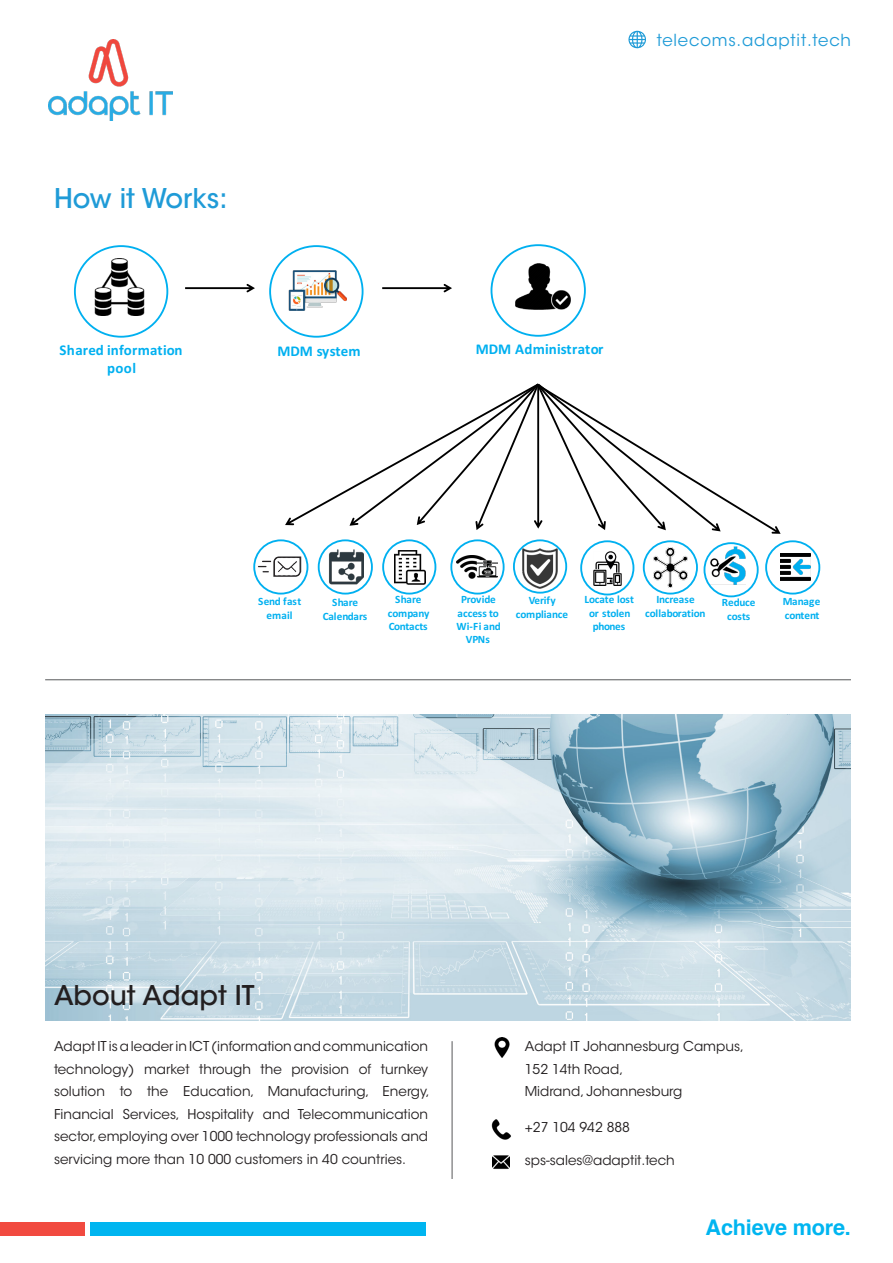
<style>
.page{position:relative;width:893px;height:1263px;background:#fff}
.page>*{position:absolute;margin:0;border:0;box-sizing:border-box;transform-origin:0 0}
.t1{font:500 27px "ITC Avant Garde Std";color:#231f20}
.t2{font:500 27px "ITC Avant Garde Std";color:#1f9bd7}
.t3{font:700 21.6px "Helvetica";letter-spacing:-.01em;color:#00b5f0}
.t4{font:16.5px "ITC Avant Garde Std";letter-spacing:.05em;color:#1f9bd7}
.t5{font:700 15px/17.7px "Calibri";letter-spacing:.005em;color:#00b0f0;text-align:center}
.t6{font:13.5px/22.5px "ITC Avant Garde Std";color:#231f20;text-align:justify}
.t7{font:700 11.25px/14px "Calibri";letter-spacing:-.005em;color:#00b0f0;text-align:center}
</style>
<div class="page">
<hr style="left:45px;top:679px;width:806px;height:1px;background:#57585a">
<img style="left:45px;top:714px;width:806px;height:306px">
<img style="left:48px;top:40px;width:124px;height:81px">
<hr style="left:452px;top:1041px;width:1px;height:138px;background:#57585a">
<img style="left:494px;top:1037px;width:16px;height:21px">
<img style="left:491px;top:1119px;width:20px;height:20px">
<img style="left:492px;top:1155px;width:17px;height:14px">
<div style="left:0;top:1222px;width:84px;height:14px;background:#f14a40"></div>
<div style="left:90px;top:1222px;width:335px;height:14px;background:#00b5f0"></div>
<svg style="left:628px;top:31px;width:18px;height:18px"></svg>
<div style="left:74px;top:245px;width:94px;height:93px;border:2px solid #00b0f0;border-radius:50%"></div>
<img style="left:91px;top:258px;width:54px;height:57px">
<img style="left:289px;top:270px;width:58px;height:41px">
<div style="left:269px;top:245px;width:94px;height:93px;border:2px solid #00b0f0;border-radius:50%"></div>
<svg style="left:382px;top:284px;width:70px;height:8px"></svg>
<div style="left:491px;top:244px;width:95px;height:93px;border:2px solid #00b0f0;border-radius:50%"></div>
<img style="left:516px;top:264px;width:55px;height:46px">
<svg style="left:185px;top:284px;width:70px;height:8px"></svg>
<div style="left:703px;top:542px;width:56px;height:55px;border:2px solid #00b0f0;border-radius:50%"></div>
<div style="left:765px;top:540px;width:55px;height:54px;border:2px solid #00b0f0;border-radius:50%"></div>
<img style="left:710px;top:547px;width:36px;height:37px">
<img style="left:780px;top:553px;width:30px;height:27px">
<div style="left:253px;top:539px;width:55px;height:55px;border:2px solid #00b0f0;border-radius:50%"></div>
<img style="left:257px;top:555px;width:45px;height:22px">
<div style="left:318px;top:539px;width:55px;height:55px;border:2px solid #00b0f0;border-radius:50%"></div>
<div style="left:382px;top:539px;width:54px;height:55px;border:2px solid #00b0f0;border-radius:50%"></div>
<div style="left:450px;top:539px;width:55px;height:55px;border:2px solid #00b0f0;border-radius:50%"></div>
<div style="left:513px;top:539px;width:54px;height:55px;border:2px solid #00b0f0;border-radius:50%"></div>
<div style="left:580px;top:540px;width:54px;height:55px;border:2px solid #00b0f0;border-radius:50%"></div>
<img style="left:329px;top:550px;width:34px;height:34px">
<img style="left:394px;top:551px;width:31px;height:33px">
<img style="left:457px;top:555px;width:40px;height:24px">
<img style="left:522px;top:549px;width:36px;height:40px">
<img style="left:593px;top:552px;width:28px;height:33px">
<img style="left:653px;top:548px;width:35px;height:39px">
<div style="left:643px;top:540px;width:55px;height:54px;border:2px solid #00b0f0;border-radius:50%"></div>
<svg style="left:285px;top:383px;width:496px;height:151px"></svg>
<p class="t4" style="left:657px;top:30px;width:196px">telecoms.adaptit.tech</p>
<p class="t2" style="left:54px;top:182px;width:175px">How it Works:</p>
<p class="t5" style="left:59px;top:341px;width:124px">Shared information pool</p>
<p class="t5" style="left:277px;top:342px;width:85px">MDM system</p>
<p class="t5" style="left:476px;top:340px;width:129px">MDM Administrator</p>
<p class="t7" style="left:258px;top:594px;width:45px">Send fast email</p>
<p class="t7" style="left:323px;top:595px;width:46px">Share<br>Calendars</p>
<p class="t7" style="left:388px;top:592px;width:43px;line-height:13.5px">Share company<br>Contacts</p>
<p class="t7" style="left:456px;top:592px;width:46px;line-height:13.4px">Provide access to<br>Wi-Fi and<br>VPNs</p>
<p class="t7" style="left:516px;top:592px;width:54px">Verify compliance</p>
<p class="t7" style="left:584px;top:592px;width:51px;line-height:13.5px">Locate lost or stolen phones</p>
<p class="t7" style="left:645px;top:592px;width:62px">Increase collaboration</p>
<p class="t7" style="left:722px;top:595px;width:35px">Reduce costs</p>
<p class="t7" style="left:783px;top:594px;width:39px;text-align:left">Manage content</p>
<p class="t1" style="left:54px;top:978px;width:202px">About Adapt IT</p>
<p class="t6" style="left:54px;top:1035px;width:377px">Adapt IT is a leader in ICT (information and communication technology) market through the provision of turnkey solution to the Education, Manufacturing, Energy, Financial Services, Hospitality and Telecommunication sector, employing over 1000 technology professionals and servicing more than 10 000 customers in 40 countries.</p>
<p class="t6" style="left:525px;top:1035px;width:221px">Adapt IT Johannesburg Campus,</p>
<p class="t6" style="left:525px;top:1058px;width:100px">152 14th Road,</p>
<p class="t6" style="left:525px;top:1080px;width:159px">Midrand, Johannesburg</p>
<p class="t6" style="left:525px;top:1116px;width:107px">+27 104 942 888</p>
<p class="t6" style="left:525px;top:1149px;width:151px">sps-sales@adaptit.tech</p>
<p class="t3" style="left:706px;top:1210px;width:147px">Achieve more.</p>
</div>
